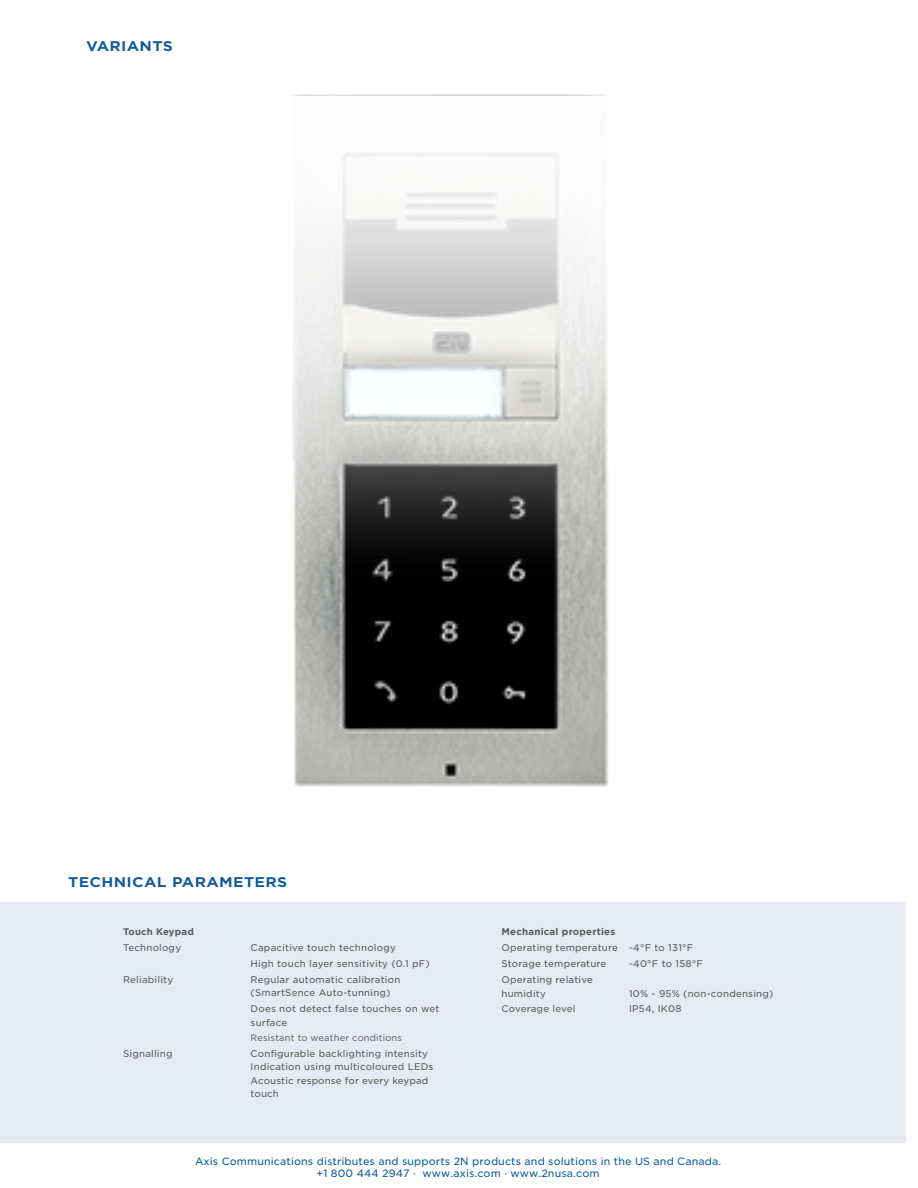
<style>
.page{position:relative;width:918px;height:1188px;background:#fff}
.page>*{position:absolute;margin:0;border:0;box-sizing:border-box;transform-origin:0 0}
.Záložky{font:700 13.5px "Gotham S Sm";letter-spacing:.02em;color:#105a9c;scale:1.11 1}
.t1{font:10.2px/12.3px "Gotham S Sm";letter-spacing:.01em;color:#00599b;text-align:center}
.Text_7_10{font:9.3px/13.5px "Gotham S Sm";letter-spacing:.02em;color:#585855}
.Text_7_10-2{font:9.3px "Gotham";letter-spacing:.02em;color:#585855}
.Text_7_10-3{font:700 9.3px "Gotham S Sm";letter-spacing:.02em;color:#585855}
.Nadpis_7_10_Interkom{font:700 9.15px "Gotham S Sm";letter-spacing:.02em;color:#585855}
</style>
<div class="page">
<div style="left:0;top:902px;width:905px;height:241px;background:#e5eaf4"></div>
<img style="left:293px;top:94px;width:315px;height:693px">
<img style="left:292px;top:96px;width:316px;height:650px">
<p class="Záložky" style="left:86px;top:37px;width:80px">VARIANTS</p>
<p class="Záložky" style="left:68px;top:873px;width:199px">TECHNICAL PARAMETERS</p>
<p class="Nadpis_7_10_Interkom" style="left:123px;top:925px;width:72px">Touch Keypad</p>
<p class="Text_7_10" style="left:123px;top:941px;width:60px">Technology</p>
<p class="Text_7_10" style="left:251px;top:941px;width:147px">Capacitive touch technology</p>
<p class="Text_7_10" style="left:251px;top:957px;width:181px">High touch layer sensitivity (0.1 pF)</p>
<p class="Text_7_10" style="left:123px;top:973px;width:52px">Reliability</p>
<p class="Text_7_10" style="left:251px;top:973px;width:151px">Regular automatic calibration (SmartSence Auto-tunning)</p>
<p class="Text_7_10" style="left:251px;top:1002px;width:190px">Does not detect false touches on wet surface</p>
<p class="Text_7_10-2" style="left:251px;top:1032px;width:153px">Resistant to weather conditions</p>
<p class="Text_7_10" style="left:123px;top:1046px;width:51px">Signalling</p>
<p class="Text_7_10" style="left:251px;top:1046px;width:179px">Configurable backlighting intensity</p>
<p class="Text_7_10" style="left:251px;top:1060px;width:184px">Indication using multicoloured LEDs</p>
<p class="Text_7_10" style="left:251px;top:1073px;width:179px">Acoustic response for every keypad touch</p>
<p class="Text_7_10-3" style="left:502px;top:925px;width:115px">Mechanical properties</p>
<p class="Text_7_10" style="left:502px;top:941px;width:118px">Operating temperature</p>
<p class="Text_7_10" style="left:629px;top:941px;width:66px">-4°F to 131°F</p>
<p class="Text_7_10" style="left:502px;top:957px;width:106px">Storage temperature</p>
<p class="Text_7_10" style="left:629px;top:957px;width:75px">-40°F to 158°F</p>
<p class="Text_7_10" style="left:502px;top:973px;width:93px">Operating relative humidity</p>
<p class="Text_7_10" style="left:629px;top:986px;width:146px">10% - 95% (non-condensing)</p>
<p class="Text_7_10" style="left:502px;top:1002px;width:76px">Coverage level</p>
<p class="Text_7_10" style="left:629px;top:1002px;width:54px">IP54, IK08</p>
<p class="t1" style="left:195px;top:1155px;width:528px">Axis Communications distributes and supports 2N products and solutions in the US and Canada. +1 800 444 2947 · www.axis.com · www.2nusa.com</p>
</div>
